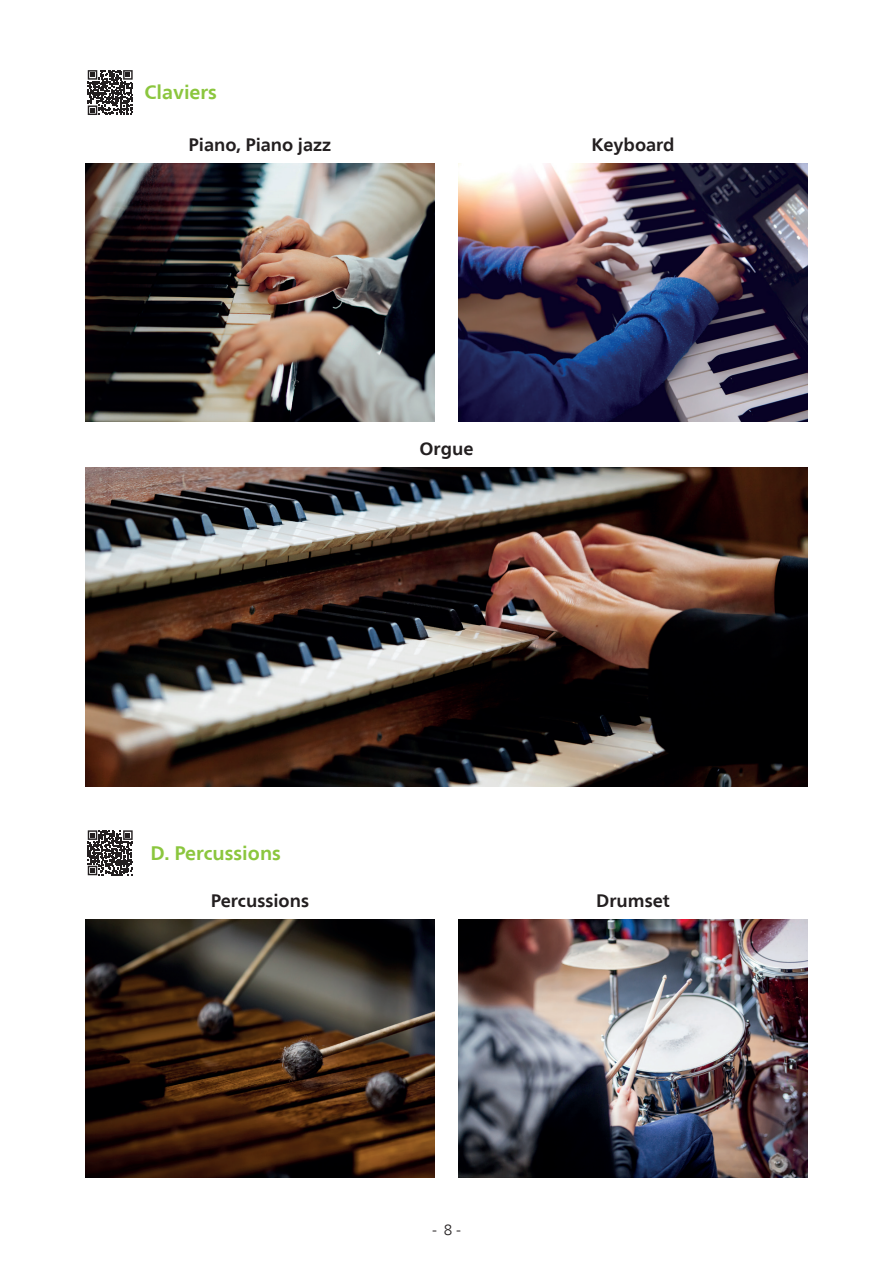
<style>
.page{position:relative;width:893px;height:1263px;background:#fff}
.page>*{position:absolute;margin:0;border:0;box-sizing:border-box;transform-origin:0 0}
.t1{font:700 19.5px "Frutiger Neue LT Com";color:#8bc63e}
.t2{font:700 18px "Frutiger Neue LT Com";color:#231f20}
.t3{font:300 15px "Frutiger Neue LT Com";color:#231f20}
</style>
<div class="page">
<img style="left:458px;top:163px;width:350px;height:259px">
<img style="left:458px;top:919px;width:350px;height:259px">
<img style="left:85px;top:163px;width:350px;height:259px">
<img style="left:85px;top:919px;width:350px;height:259px">
<img style="left:85px;top:467px;width:723px;height:320px">
<svg style="left:88px;top:70px;width:45px;height:45px"></svg>
<svg style="left:87px;top:830px;width:46px;height:46px"></svg>
<svg style="left:88px;top:830px;width:45px;height:45px"></svg>
<p class="t1" style="left:145px;top:81px;width:74px">Claviers</p>
<p class="t2" style="left:189px;top:134px;width:144px">Piano, Piano jazz</p>
<p class="t2" style="left:419px;top:438px;width:55px">Orgue</p>
<p class="t2" style="left:592px;top:134px;width:84px">Keyboard</p>
<p class="t1" style="left:151px;top:841px;width:132px">D. Percussions</p>
<p class="t2" style="left:211px;top:890px;width:100px">Percussions</p>
<p class="t3" style="left:432px;top:1221px;width:30px">- 8 -</p>
<p class="t2" style="left:596px;top:890px;width:75px">Drumset</p>
</div>
